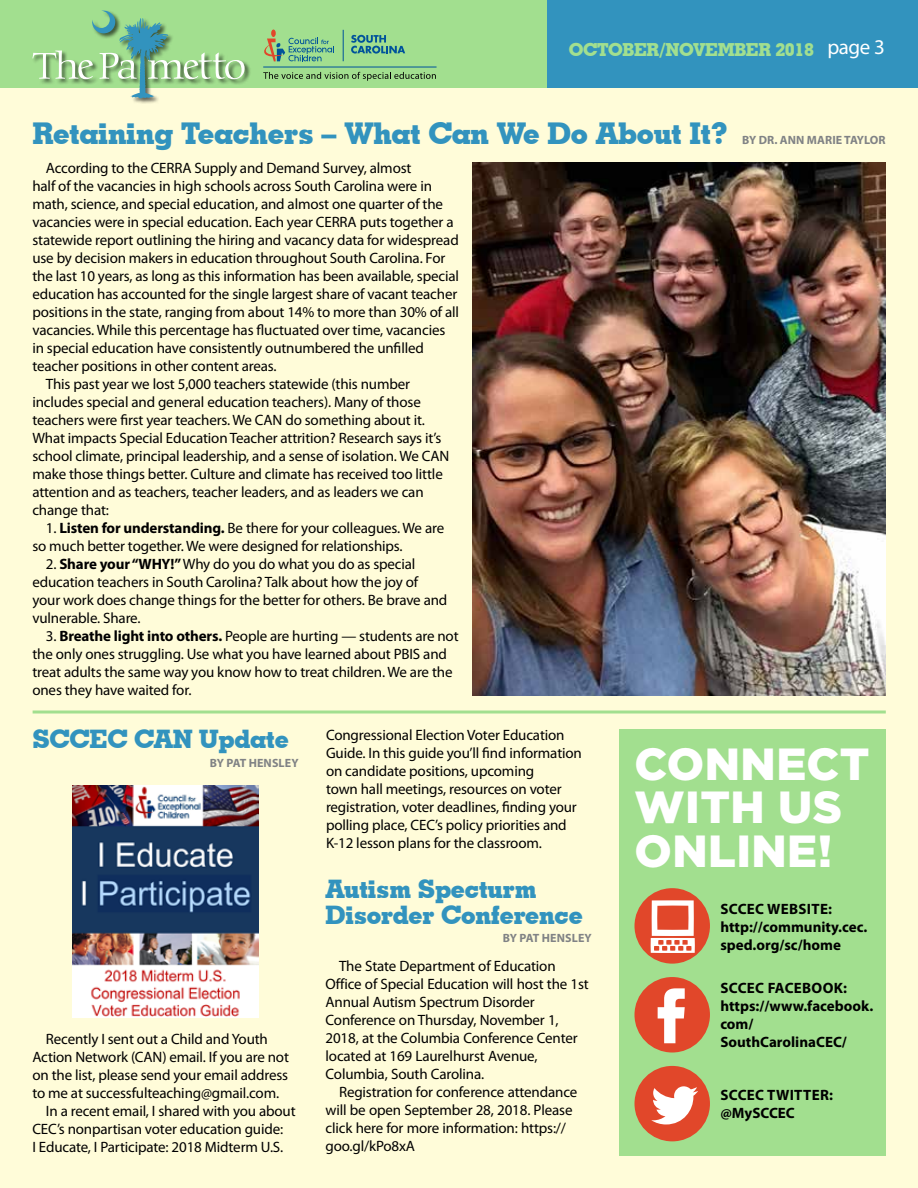
<style>
.page{position:relative;width:918px;height:1188px;background:#fff}
.page>*{position:absolute;margin:0;border:0;box-sizing:border-box;transform-origin:0 0}
.t1{font:900 45px/43.5px "Gotham";letter-spacing:.01em;color:#fff}
.t2{font:700 30px "Geometric Slab 703 BT Xtra";letter-spacing:-.01em;color:#3293be}
.t3{font:700 25.5px/25.5px "Geometric Slab 703 BT Xtra";letter-spacing:-.01em;color:#3293be}
.t4{font:700 18px "Geometric Slab 703 BT Xtra";letter-spacing:-.02em;color:#a2df8f}
.t5{font:15px/18px "Myriad Pro";letter-spacing:-.01em;color:#000}
.t6{font:700 15px/18px "Myriad Pro";color:#000}
.t7{font:700 15px/18px "Myriad Pro";letter-spacing:.02em;color:#000}
.t8{font:700 12px "Myriad Pro";letter-spacing:.01em;color:#808285}
.s1{font-family:"Myriad Pro";font-weight:400;font-size:21px;color:#fff}
.s2{font-weight:700}
</style>
<div class="page">
<div style="left:0;top:88px;width:918px;height:1100px;background:#fffcd9"></div>
<div style="left:0;top:0;width:548px;height:88px;background:#a2df8f"></div>
<div style="left:548px;top:0;width:370px;height:88px;background:#3293be"></div>
<svg style="left:264px;top:30px;width:70px;height:32px"></svg>
<svg style="left:263px;top:72px;width:173px;height:9px"></svg>
<hr style="left:343px;top:30px;width:1px;height:31px;background:#00539b">
<hr style="left:263px;top:67px;width:174px;height:1px;background:#00539b">
<svg style="left:351px;top:35px;width:54px;height:19px"></svg>
<div style="left:32px;top:10px;width:219px;height:95px;background:#000;opacity:.6"></div>
<svg style="left:32px;top:11px;width:213px;height:88px"></svg>
<hr style="left:33px;top:711px;width:853px;height:3px;background:#a2df8f">
<img style="left:472px;top:162px;width:414px;height:533px">
<img style="left:72px;top:785px;width:187px;height:233px">
<div style="left:619px;top:729px;width:267px;height:427px;background:#a2df8f"></div>
<div style="left:635px;top:888px;width:75px;height:76px;background:#e1472a;border-radius:50%"></div>
<svg style="left:651px;top:900px;width:44px;height:53px"></svg>
<div style="left:635px;top:1066px;width:75px;height:75px;background:#e1472a;border-radius:50%"></div>
<svg style="left:651px;top:1086px;width:47px;height:38px"></svg>
<div style="left:635px;top:977px;width:75px;height:76px;background:#e1472a;border-radius:50%"></div>
<svg style="left:658px;top:988px;width:27px;height:55px"></svg>
<p class="t4" style="left:569px;top:39px;width:318px">OCTOBER/NOVEMBER 2018 <span class="s1">page 3</span></p>
<h2 class="t2" style="left:32px;top:115px;width:698px">Retaining Teachers – What Can We Do About It?</h2>
<p class="t5" style="left:46px;top:159px;width:367px">According to the CERRA Supply and Demand Survey, almost</p>
<p class="t5" style="left:32px;top:177px;width:401px">half of the vacancies in high schools across South Carolina were in</p>
<p class="t5" style="left:32px;top:195px;width:412px">math, science, and special education, and almost one quarter of the</p>
<p class="t5" style="left:32px;top:213px;width:423px">vacancies were in special education. Each year CERRA puts together a</p>
<p class="t5" style="left:32px;top:231px;width:428px">statewide report outlining the hiring and vacancy data for widespread</p>
<p class="t5" style="left:32px;top:249px;width:414px">use by decision makers in education throughout South Carolina. For</p>
<p class="t5" style="left:32px;top:267px;width:428px">the last 10 years, as long as this information has been available, special</p>
<p class="t5" style="left:32px;top:285px;width:426px">education has accounted for the single largest share of vacant teacher</p>
<p class="t5" style="left:32px;top:303px;width:428px">positions in the state, ranging from about 14% to more than 30% of all</p>
<p class="t5" style="left:32px;top:321px;width:414px">vacancies. While this percentage has fluctuated over time, vacancies</p>
<p class="t5" style="left:32px;top:339px;width:393px">in special education have consistently outnumbered the unfilled</p>
<p class="t5" style="left:32px;top:357px;width:246px">teacher positions in other content areas.</p>
<p class="t5" style="left:46px;top:375px;width:366px">This past year we lost 5,000 teachers statewide (this number</p>
<p class="t5" style="left:32px;top:393px;width:390px">includes special and general education teachers). Many of those</p>
<p class="t5" style="left:32px;top:411px;width:394px">teachers were first year teachers. We CAN do something about it.</p>
<p class="t5" style="left:32px;top:429px;width:411px">What impacts Special Education Teacher attrition? Research says it’s</p>
<p class="t5" style="left:32px;top:447px;width:418px">school climate, principal leadership, and a sense of isolation. We CAN</p>
<p class="t5" style="left:32px;top:465px;width:412px">make those things better. Culture and climate has received too little</p>
<p class="t5" style="left:32px;top:483px;width:393px">attention and as teachers, teacher leaders, and as leaders we can</p>
<p class="t5" style="left:32px;top:501px;width:78px">change that:</p>
<p class="t5" style="left:32px;top:519px;width:413px;text-indent:14px">1. <span class="s2">Listen for understanding.</span> Be there for your colleagues. We are so much better together. We were designed for relationships.</p>
<p class="t5" style="left:32px;top:555px;width:417px;text-indent:13px">2. <span class="s2">Share your “WHY!”</span> Why do you do what you do as special education teachers in South Carolina? Talk about how the joy of your work does change things for the better for others. Be brave and vulnerable. Share.</p>
<p class="t5" style="left:32px;top:627px;width:428px;text-indent:14px">3. <span class="s2">Breathe light into others.</span> People are hurting — students are not the only ones struggling. Use what you have learned about PBIS and treat adults the same way you know how to treat children. We are the ones they have waited for.</p>
<p class="t8" style="left:742px;top:132px;width:145px">BY DR. ANN MARIE TAYLOR</p>
<h3 class="t3" style="left:32px;top:726px;width:258px">SCCEC CAN Update</h3>
<p class="t8" style="left:210px;top:755px;width:90px">BY PAT HENSLEY</p>
<p class="t5" style="left:46px;top:1030px;width:224px">Recently I sent out a Child and Youth</p>
<p class="t5" style="left:32px;top:1048px;width:258px">Action Network (CAN) email. If you are not</p>
<p class="t5" style="left:32px;top:1066px;width:257px">on the list, please send your email address</p>
<p class="t5" style="left:32px;top:1084px;width:248px">to me at successfulteaching@gmail.com.</p>
<p class="t5" style="left:46px;top:1102px;width:251px">In a recent email, I shared with you about</p>
<p class="t5" style="left:32px;top:1120px;width:252px">CEC’s nonpartisan voter education guide:</p>
<p class="t5" style="left:32px;top:1138px;width:252px">I Educate, I Participate: 2018 Midterm U.S.</p>
<p class="t5" style="left:326px;top:726px;width:257px">Congressional Election Voter Education Guide. In this guide you’ll find information on candidate positions, upcoming<br>town hall meetings, resources on voter registration, voter deadlines, finding your polling place, CEC’s policy priorities and K-12 lesson plans for the classroom.</p>
<h3 class="t3" style="left:326px;top:876px;width:259px">Autism Specturm<br>Disorder Conference</h3>
<p class="t8" style="left:503px;top:930px;width:90px">BY PAT HENSLEY</p>
<p class="t5" style="left:326px;top:956px;width:265px;text-indent:14px">The State Department of Education Office of Special Education will host the 1st Annual Autism Spectrum Disorder Conference on Thursday, November 1, 2018, at the Columbia Conference Center located at 169 Laurelhurst Avenue, Columbia, South Carolina.</p>
<p class="t5" style="left:326px;top:1082px;width:253px;text-indent:14px">Registration for conference attendance will be open September 28, 2018. Please click here for more information: https:// goo.gl/kPo8xA</p>
<h1 class="t1" style="left:634px;top:741px;width:237px">CONNECT<br>WITH US<br>ONLINE!</h1>
<p class="t6" style="left:720px;top:899px;width:148px">SCCEC WEBSITE: http://community.cec. sped.org/sc/home</p>
<p class="t6" style="left:720px;top:979px;width:154px">SCCEC FACEBOOK: https://www.facebook. com/<br>SouthCarolinaCEC/</p>
<p class="t7" style="left:720px;top:1086px;width:114px">SCCEC TWITTER: @MySCCEC</p>
</div>
